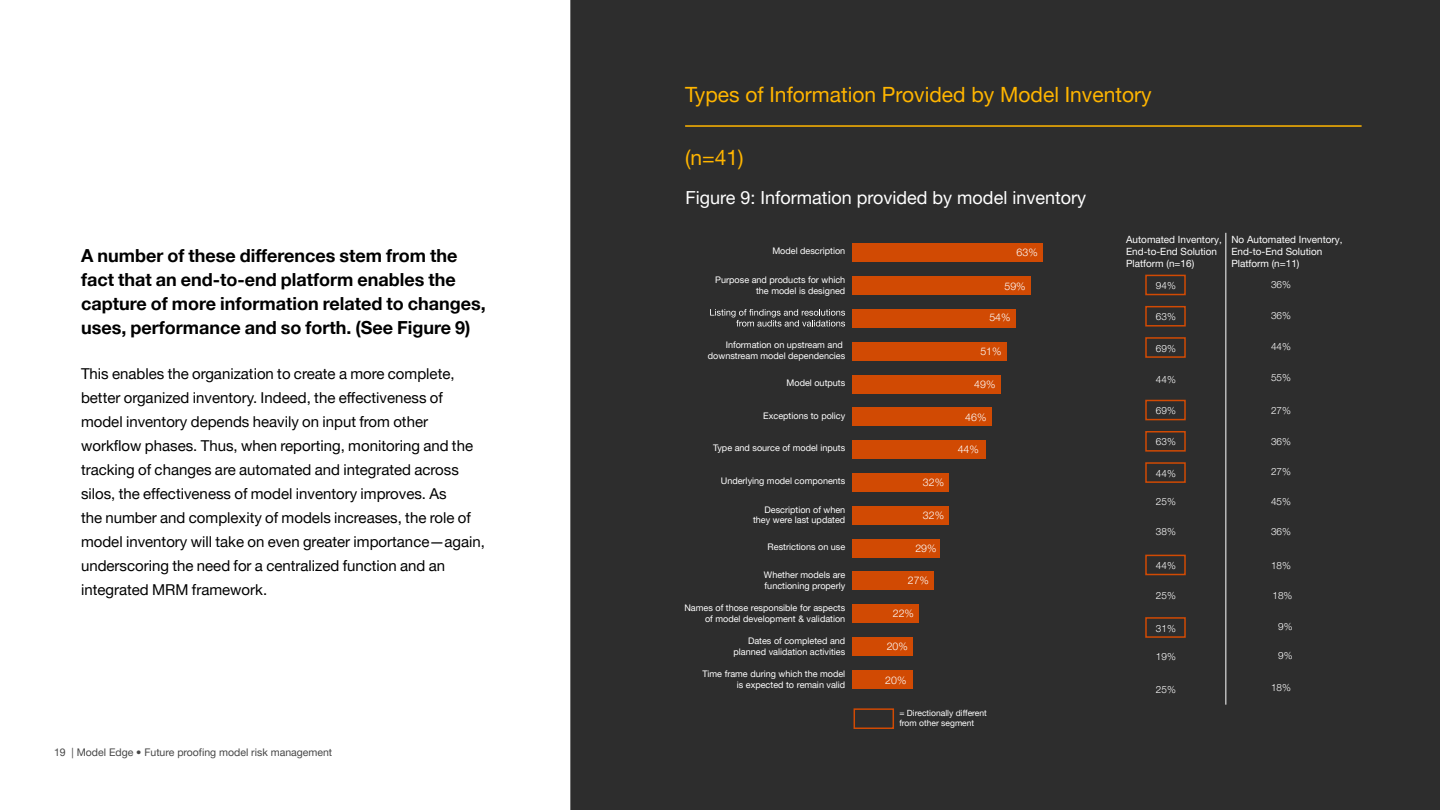
<style>
.page{position:relative;width:1440px;height:810px;background:#fff}
.page>*{position:absolute;margin:0;border:0;box-sizing:border-box;transform-origin:0 0}
.Body___Copy__black{font:21px "Helvetica Neue LT Pro";color:#ffb500}
.Body___Copy__black-2{font:700 18px/24px "Helvetica Neue LT Pro";color:#000}
.Body___Copy__black-3{font:18px "Helvetica Neue LT Pro";color:#fff}
.Body___Copy__black-4{font:15px/24px "Helvetica Neue LT Pro";color:#000}
.t1{font:10.5px "Helvetica Neue LT Pro";color:#464646}
.t2{font:300 10.5px "Helvetica Neue LT Pro";color:#fff}
.t3{font:9.9px/12px "Helvetica Neue LT Pro";color:#fff}
.t4{font:300 9.9px "Helvetica Neue LT Pro";color:#fff}
.t5{font:9px/10.8px "Helvetica Neue LT Pro";color:#fff;text-align:right}
.t6{font:8.55px/10.2px "Helvetica Neue LT Pro";color:#fff}
</style>
<div class="page">
<div style="left:570px;top:0;width:870px;height:810px;background:#2d2d2d"></div>
<hr style="left:685px;top:125px;width:676px;height:2px;background:#ffb500">
<hr style="left:1225px;top:233px;width:1px;height:472px;background:#fff">
<div style="left:852px;top:244px;width:190px;height:18px;background:#d14a03"></div>
<div style="left:852px;top:276px;width:178px;height:19px;background:#d14a03"></div>
<div style="left:852px;top:309px;width:163px;height:19px;background:#d14a03"></div>
<div style="left:852px;top:342px;width:154px;height:18px;background:#d14a03"></div>
<div style="left:852px;top:375px;width:148px;height:18px;background:#d14a03"></div>
<div style="left:852px;top:408px;width:139px;height:18px;background:#d14a03"></div>
<div style="left:852px;top:440px;width:133px;height:19px;background:#d14a03"></div>
<div style="left:852px;top:473px;width:97px;height:19px;background:#d14a03"></div>
<div style="left:852px;top:506px;width:97px;height:19px;background:#d14a03"></div>
<div style="left:852px;top:539px;width:88px;height:18px;background:#d14a03"></div>
<div style="left:852px;top:572px;width:82px;height:18px;background:#d14a03"></div>
<div style="left:852px;top:605px;width:66px;height:18px;background:#d14a03"></div>
<div style="left:852px;top:637px;width:60px;height:19px;background:#d14a03"></div>
<div style="left:852px;top:670px;width:60px;height:19px;background:#d14a03"></div>
<svg style="left:710px;top:309px;width:135px;height:18px;background:#555"></svg>
<div style="left:853px;top:708px;width:41px;height:21px;border:2px solid #d14a03"></div>
<div style="left:1145px;top:275px;width:40px;height:20px;border:2px solid #d14a03"></div>
<div style="left:1145px;top:306px;width:40px;height:21px;border:2px solid #d14a03"></div>
<div style="left:1145px;top:337px;width:40px;height:21px;border:2px solid #d14a03"></div>
<div style="left:1145px;top:400px;width:40px;height:20px;border:2px solid #d14a03"></div>
<div style="left:1145px;top:431px;width:40px;height:21px;border:2px solid #d14a03"></div>
<div style="left:1145px;top:462px;width:40px;height:21px;border:2px solid #d14a03"></div>
<div style="left:1145px;top:555px;width:40px;height:20px;border:2px solid #d14a03"></div>
<div style="left:1145px;top:617px;width:40px;height:21px;border:2px solid #d14a03"></div>
<p class="Body___Copy__black-2" style="left:81px;top:244px;width:406px">A number of these differences stem from the fact that an end-to-end platform enables the capture of more information related to changes, uses, performance and so forth. (See Figure 9)</p>
<p class="Body___Copy__black-4" style="left:81px;top:361px;width:405px">This enables the organization to create a more complete, better organized inventory. Indeed, the effectiveness of model inventory depends heavily on input from other workflow phases. Thus, when reporting, monitoring and the tracking of changes are automated and integrated across silos, the effectiveness of model inventory improves. As<br>the number and complexity of models increases, the role of model inventory will take on even greater importance—again, underscoring the need for a centralized function and an integrated MRM framework.</p>
<p class="t1" style="left:54px;top:746px;width:280px">19 | Model Edge • Future proofing model risk management</p>
<p class="Body___Copy__black" style="left:685px;top:82px;width:468px">Types of Information Provided by Model Inventory</p>
<p class="Body___Copy__black" style="left:685px;top:145px;width:60px">(n=41)</p>
<p class="Body___Copy__black-3" style="left:685px;top:187px;width:402px">Figure 9: Information provided by model inventory</p>
<p class="t5" style="left:772px;top:246px;width:74px">Model description</p>
<p class="t5" style="left:715px;top:274px;width:132px">Purpose and products for which the model is designed</p>
<p class="t5" style="left:708px;top:340px;width:139px">Information on upstream and downstream model dependencies</p>
<p class="t5" style="left:786px;top:377px;width:60px">Model outputs</p>
<p class="t5" style="left:763px;top:410px;width:83px">Exceptions to policy</p>
<p class="t5" style="left:713px;top:443px;width:134px">Type and source of model inputs</p>
<p class="t5" style="left:721px;top:475px;width:126px">Underlying model components</p>
<p class="t5" style="left:753px;top:504px;width:94px">Description of when they were last updated</p>
<p class="t5" style="left:767px;top:541px;width:79px">Restrictions on use</p>
<p class="t5" style="left:764px;top:569px;width:83px;text-align:left">Whether models are functioning properly</p>
<p class="t5" style="left:684px;top:602px;width:162px">Names of those responsible for aspects of model development &amp; validation</p>
<p class="t5" style="left:733px;top:635px;width:113px">Dates of completed and planned validation activities</p>
<p class="t5" style="left:702px;top:668px;width:144px">Time frame during which the model is expected to remain valid</p>
<p class="t2" style="left:923px;top:476px;width:23px">32%</p>
<p class="t2" style="left:923px;top:509px;width:23px">32%</p>
<p class="t2" style="left:915px;top:542px;width:23px">29%</p>
<p class="t2" style="left:908px;top:574px;width:23px">27%</p>
<p class="t2" style="left:893px;top:607px;width:23px">22%</p>
<p class="t2" style="left:887px;top:640px;width:23px">20%</p>
<p class="t2" style="left:885px;top:673px;width:23px">20%</p>
<p class="t2" style="left:1016px;top:246px;width:23px">63%</p>
<p class="t2" style="left:1004px;top:279px;width:23px">59%</p>
<p class="t2" style="left:989px;top:311px;width:23px">54%</p>
<p class="t2" style="left:980px;top:344px;width:23px">51%</p>
<p class="t2" style="left:974px;top:378px;width:23px">49%</p>
<p class="t2" style="left:965px;top:411px;width:23px">46%</p>
<p class="t2" style="left:957px;top:443px;width:23px">44%</p>
<p class="t6" style="left:899px;top:708px;width:89px">= Directionally different from other segment</p>
<p class="t3" style="left:1126px;top:234px;width:97px">Automated Inventory,<br>End-to-End Solution<br>Platform (n=16)</p>
<p class="t3" style="left:1231px;top:234px;width:113px">No Automated Inventory,<br>End-to-End Solution<br>Platform (n=11)</p>
<p class="t4" style="left:1156px;top:279px;width:21px">94%</p>
<p class="t4" style="left:1271px;top:278px;width:21px">36%</p>
<p class="t4" style="left:1156px;top:311px;width:21px">63%</p>
<p class="t4" style="left:1271px;top:309px;width:21px">36%</p>
<p class="t4" style="left:1156px;top:342px;width:21px">69%</p>
<p class="t4" style="left:1271px;top:341px;width:21px">44%</p>
<p class="t4" style="left:1156px;top:373px;width:21px">44%</p>
<p class="t4" style="left:1271px;top:372px;width:21px">55%</p>
<p class="t4" style="left:1156px;top:405px;width:21px">69%</p>
<p class="t4" style="left:1271px;top:405px;width:21px">27%</p>
<p class="t4" style="left:1156px;top:436px;width:21px">63%</p>
<p class="t4" style="left:1271px;top:436px;width:21px">36%</p>
<p class="t4" style="left:1156px;top:467px;width:21px">44%</p>
<p class="t4" style="left:1271px;top:466px;width:21px">27%</p>
<p class="t4" style="left:1156px;top:495px;width:21px">25%</p>
<p class="t4" style="left:1271px;top:495px;width:21px">45%</p>
<p class="t4" style="left:1156px;top:525px;width:21px">38%</p>
<p class="t4" style="left:1271px;top:525px;width:21px">36%</p>
<p class="t4" style="left:1156px;top:559px;width:21px">44%</p>
<p class="t4" style="left:1271px;top:559px;width:21px">18%</p>
<p class="t4" style="left:1156px;top:589px;width:21px">25%</p>
<p class="t4" style="left:1272px;top:589px;width:21px">18%</p>
<p class="t4" style="left:1156px;top:622px;width:21px">31%</p>
<p class="t4" style="left:1278px;top:621px;width:16px">9%</p>
<p class="t4" style="left:1156px;top:650px;width:21px">19%</p>
<p class="t4" style="left:1278px;top:649px;width:16px">9%</p>
<p class="t4" style="left:1156px;top:683px;width:21px">25%</p>
<p class="t4" style="left:1271px;top:682px;width:21px">18%</p>
</div>
